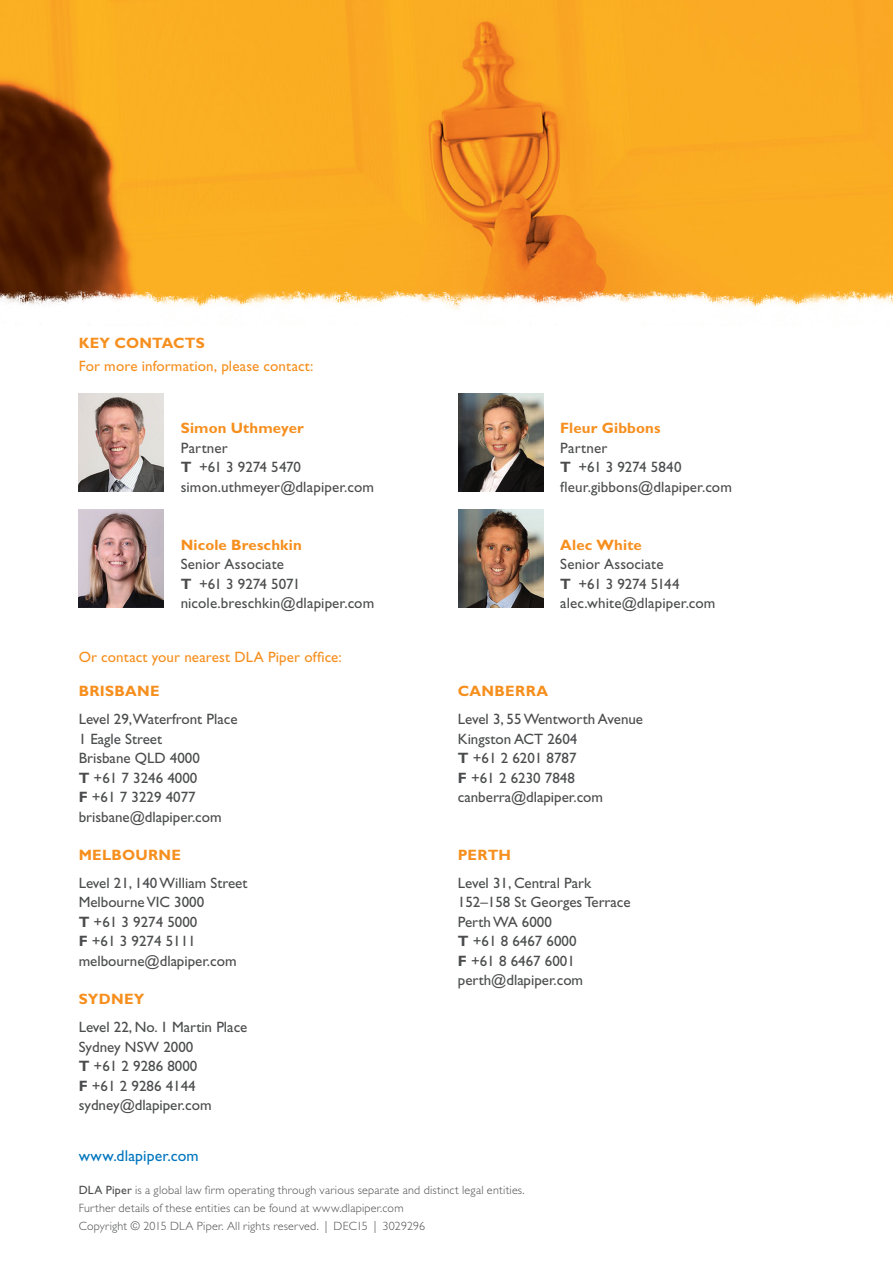
<style>
.page{position:relative;width:893px;height:1263px;background:#fff}
.page>*{position:absolute;margin:0;border:0;box-sizing:border-box;transform-origin:0 0}
.PRIMARY_COLOR{font:15.75px "Gill Sans Std";letter-spacing:.01em;color:#0076be}
.Address_Text{font:15px "Gill Sans Std";color:#4b4c4d}
.Body{font:15px "Gill Sans Std";letter-spacing:.01em;color:#4b4c4d}
.BODY_COPY{font:15px "Gill Sans Std";letter-spacing:.01em;color:#f68f1e}
.BODY_COPY-2{font:15px "Gill Sans Std";letter-spacing:.01em;color:#4b4c4d}
.Body-2{font:700 15px "Gill Sans Std";letter-spacing:.01em;color:#f68f1e}
.SUB-HEADER{font:700 15px "Gill Sans Std";letter-spacing:.015em;color:#f68f1e}
.Body-3{font:15px "Gill Sans Std";letter-spacing:-.01em;color:#4b4c4d}
.Body-4{font:15px "Gill Sans Std";letter-spacing:-.045em;color:#4b4c4d}
.DISCLAIMER{font:300 12px/18px "Gill Sans Std";letter-spacing:.02em;color:#4b4c4d}
.s1{font-weight:700}
.s2{font-weight:400}
</style>
<div class="page">
<img style="left:0;top:0;width:893px;height:268px">
<img style="left:0;top:268px;width:893px;height:52px">
<img style="left:79px;top:393px;width:85px;height:98px">
<img style="left:79px;top:510px;width:85px;height:98px">
<img style="left:458px;top:393px;width:85px;height:98px">
<img style="left:458px;top:510px;width:85px;height:98px">
<p class="SUB-HEADER" style="left:79px;top:334px;width:128px">KEY CONTACTS</p>
<p class="BODY_COPY" style="left:79px;top:357px;width:236px">For more information, please contact:</p>
<p class="Body-2" style="left:181px;top:419px;width:125px">Simon Uthmeyer</p>
<p class="Body" style="left:181px;top:439px;width:49px">Partner</p>
<p class="Body-3" style="left:181px;top:459px;width:122px"><span class="s1">T</span> +61 3 9274 5470</p>
<p class="Body" style="left:181px;top:478px;width:195px">simon.uthmeyer@dlapiper.com</p>
<p class="Body-2" style="left:181px;top:536px;width:123px">Nicole Breschkin</p>
<p class="Body" style="left:181px;top:555px;width:105px">Senior Associate</p>
<p class="Body-3" style="left:181px;top:575px;width:121px"><span class="s1">T</span> +61 3 9274 5071</p>
<p class="BODY_COPY-2" style="left:181px;top:594px;width:195px">nicole.breschkin@dlapiper.com</p>
<p class="BODY_COPY" style="left:79px;top:648px;width:265px">Or contact your nearest DLA Piper office:</p>
<p class="SUB-HEADER" style="left:79px;top:682px;width:82px">BRISBANE</p>
<p class="Address_Text" style="left:79px;top:710px;width:160px">Level 29,Waterfront Place</p>
<p class="Address_Text" style="left:79px;top:730px;width:85px">1 Eagle Street</p>
<p class="Address_Text" style="left:79px;top:749px;width:123px">Brisbane QLD 4000</p>
<p class="Address_Text" style="left:79px;top:769px;width:120px"><span class="s1">T</span> +61 7 3246 4000</p>
<p class="Address_Text" style="left:79px;top:788px;width:118px"><span class="s1">F</span> +61 7 3229 4077</p>
<p class="Address_Text" style="left:79px;top:808px;width:145px">brisbane@dlapiper.com</p>
<p class="SUB-HEADER" style="left:79px;top:846px;width:104px">MELBOURNE</p>
<p class="Address_Text" style="left:79px;top:874px;width:170px">Level 21, 140 William Street</p>
<p class="Address_Text" style="left:79px;top:894px;width:127px">Melbourne VIC 3000</p>
<p class="Address_Text" style="left:79px;top:913px;width:120px"><span class="s1">T</span> +61 3 9274 5000</p>
<p class="Address_Text" style="left:79px;top:933px;width:118px"><span class="s1">F</span> +61 3 9274 5111</p>
<p class="Address_Text" style="left:79px;top:952px;width:159px">melbourne@dlapiper.com</p>
<p class="SUB-HEADER" style="left:79px;top:990px;width:67px">SYDNEY</p>
<p class="Address_Text" style="left:79px;top:1018px;width:170px">Level 22, No. 1 Martin Place</p>
<p class="Address_Text" style="left:79px;top:1038px;width:116px">Sydney NSW 2000</p>
<p class="Address_Text" style="left:79px;top:1057px;width:120px"><span class="s1">T</span> +61 2 9286 8000</p>
<p class="Address_Text" style="left:79px;top:1077px;width:118px"><span class="s1">F</span> +61 2 9286 4144</p>
<p class="Address_Text" style="left:79px;top:1096px;width:134px">sydney@dlapiper.com</p>
<p class="PRIMARY_COLOR" style="left:79px;top:1147px;width:122px">www.dlapiper.com</p>
<p class="Body-2" style="left:560px;top:419px;width:102px">Fleur Gibbons</p>
<p class="Body" style="left:560px;top:439px;width:49px">Partner</p>
<p class="Body" style="left:560px;top:459px;width:123px"><span class="s1">T</span> +61 3 9274 5840</p>
<p class="Body" style="left:560px;top:478px;width:173px">fleur.gibbons@dlapiper.com</p>
<p class="Body-2" style="left:560px;top:536px;width:83px">Alec White</p>
<p class="Body" style="left:560px;top:555px;width:105px">Senior Associate</p>
<p class="Body-4" style="left:560px;top:575px;width:121px"><span class="s1">T</span> +61 3 9274 5144</p>
<p class="BODY_COPY-2" style="left:560px;top:594px;width:157px">alec.white@dlapiper.com</p>
<p class="SUB-HEADER" style="left:458px;top:682px;width:92px">CANBERRA</p>
<p class="Address_Text" style="left:458px;top:710px;width:187px">Level 3, 55 Wentworth Avenue</p>
<p class="Address_Text" style="left:458px;top:730px;width:121px">Kingston ACT 2604</p>
<p class="Address_Text" style="left:458px;top:749px;width:120px"><span class="s1">T</span> +61 2 6201 8787</p>
<p class="Address_Text" style="left:458px;top:769px;width:118px"><span class="s1">F</span> +61 2 6230 7848</p>
<p class="Address_Text" style="left:458px;top:788px;width:147px">canberra@dlapiper.com</p>
<p class="SUB-HEADER" style="left:458px;top:846px;width:55px">PERTH</p>
<p class="Address_Text" style="left:458px;top:874px;width:135px">Level 31, Central Park</p>
<p class="Address_Text" style="left:458px;top:894px;width:174px">152–158 St Georges Terrace</p>
<p class="Address_Text" style="left:458px;top:913px;width:96px">Perth WA 6000</p>
<p class="Address_Text" style="left:458px;top:933px;width:120px"><span class="s1">T</span> +61 8 6467 6000</p>
<p class="Address_Text" style="left:458px;top:952px;width:118px"><span class="s1">F</span> +61 8 6467 6001</p>
<p class="Address_Text" style="left:458px;top:972px;width:127px">perth@dlapiper.com</p>
<p class="DISCLAIMER" style="left:79px;top:1180px;width:448px"><span class="s2">DLA Piper</span> is a global law firm operating through various separate and distinct legal entities.<br>Further details of these entities can be found at www.dlapiper.com<br>Copyright © 2015 DLA Piper. All rights reserved. | DEC15 | 3029296</p>
</div>
